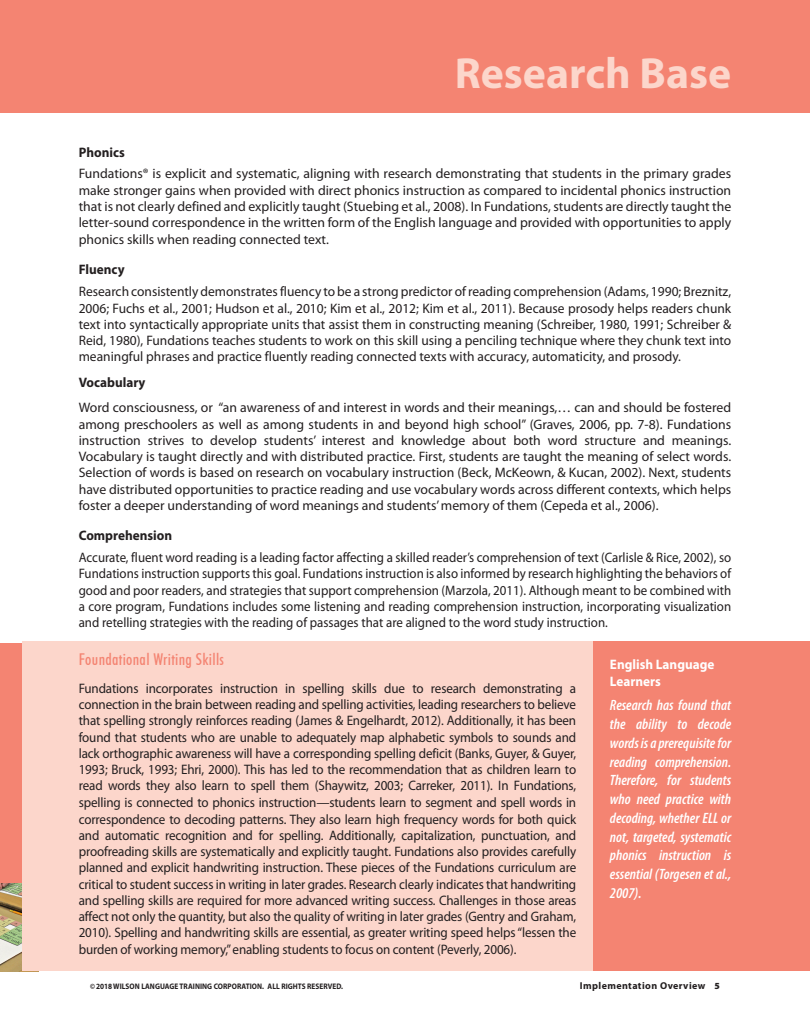
<style>
.page{position:relative;width:810px;height:1035px;background:#fff}
.page>*{position:absolute;margin:0;border:0;box-sizing:border-box;transform-origin:0 0}
.t1{font:700 43.75px "Myriad Pro";color:#fcd6cb}
.t2{font:500 condensed 16.25px "Futura BT";letter-spacing:.02em;color:#f48472}
.t3{font:italic 600 condensed 15px/18.8px "Myriad Pro";color:#fff;text-align:justify}
.t4{font:13.75px/16.2px "Myriad Pro";color:#231f20;text-align:justify}
.t5{font:13.75px/16.2px "Myriad Pro";color:#231f20;text-align:justify;scale:.95 1}
.t6{font:13.75px/16.2px "Myriad Pro";color:#231f20;text-align:justify;scale:.94 1}
.t7{font:700 13.75px "Myriad Pro";color:#231f20;scale:.96 1}
.t8{font:700 13.75px/16.9px "Myriad Pro";color:#fff;scale:.96 1}
.t9{font:700 10px "Myriad Pro";letter-spacing:.04em;color:#231f20}
.t10{font:700 8px "Myriad Pro";letter-spacing:.01em;color:#231f20;scale:.9 1}
.s1{font-style:italic}
.s2{font-weight:900;font-size:9.38px}
</style>
<div class="page">
<div style="left:22px;top:0;width:788px;height:112px;background:#f48472"></div>
<div style="left:0;top:0;width:22px;height:112px;background:#f48472"></div>
<img style="left:0;top:882px;width:22px;height:89px">
<div style="left:0;top:643px;width:22px;height:239px;background:#f48472"></div>
<div style="left:22px;top:642px;width:709px;height:329px;background:#fcd6cb"></div>
<div style="left:593px;top:642px;width:217px;height:329px;background:#f48472"></div>
<h1 class="t1" style="left:455px;top:48px;width:278px">Research Base</h1>
<p class="t7" style="left:79px;top:144px;width:49px">Phonics</p>
<p class="t4" style="left:79px;top:166px;width:654px">Fundations® is explicit and systematic, aligning with research demonstrating that students in the primary grades make stronger gains when provided with direct phonics instruction as compared to incidental phonics instruction that is not clearly defined and explicitly taught (Stuebing et al., 2008). In Fundations, students are directly taught the letter-sound correspondence in the written form of the English language and provided with opportunities to apply phonics skills when reading connected text.</p>
<p class="t7" style="left:79px;top:262px;width:49px">Fluency</p>
<p class="t4" style="left:79px;top:284px;width:654px">Research consistently demonstrates fluency to be a strong predictor of reading comprehension (Adams, 1990; Breznitz, 2006; Fuchs et al., 2001; Hudson et al., 2010; Kim et al., 2012; Kim et al., 2011). Because prosody helps readers chunk text into syntactically appropriate units that assist them in constructing meaning (Schreiber, 1980, 1991; Schreiber &amp; Reid, 1980), Fundations teaches students to work on this skill using a penciling technique where they chunk text into meaningful phrases and practice fluently reading connected texts with accuracy, automaticity, and prosody.</p>
<p class="t7" style="left:79px;top:375px;width:71px">Vocabulary</p>
<p class="t4" style="left:79px;top:400px;width:654px">Word consciousness, or “an awareness of and interest in words and their meanings,… can and should be fostered among preschoolers as well as among students in and beyond high school” (Graves, 2006, pp. 7-8). Fundations instruction strives to develop students’ interest and knowledge about both word structure and meanings.<br>Vocabulary is taught directly and with distributed practice. First, students are taught the meaning of select words.<br>Selection of words is based on research on vocabulary instruction (Beck, McKeown, &amp; Kucan, 2002). Next, students have distributed opportunities to practice reading and use vocabulary words across different contexts, which helps foster a deeper understanding of word meanings and students’ memory of them (Cepeda et al., 2006).</p>
<p class="t7" style="left:79px;top:528px;width:99px">Comprehension</p>
<p class="t6" style="left:79px;top:550px;width:696px">Accurate, fluent word reading is a leading factor affecting a skilled reader’s comprehension of text (Carlisle &amp; Rice, 2002), so Fundations instruction supports this goal. Fundations instruction is also informed by research highlighting the behaviors of good and poor readers, and strategies that support comprehension (Marzola, 2011). Although meant to be combined with a core program, Fundations includes some listening and reading comprehension instruction, incorporating visualization and retelling strategies with the reading of passages that are aligned to the word study instruction.</p>
<p class="t2" style="left:79px;top:650px;width:147px">Foundational Writing Skills</p>
<p class="t5" style="left:79px;top:681px;width:525px">Fundations incorporates instruction in spelling skills due to research demonstrating a connection in the brain between reading and spelling activities, leading researchers to believe that spelling strongly reinforces reading (James &amp; Engelhardt, 2012). Additionally, it has been found that students who are unable to adequately map alphabetic symbols to sounds and lack orthographic awareness will have a corresponding spelling deficit (Banks, Guyer, &amp; Guyer, 1993; Bruck, 1993; Ehri, 2000). This has led to the recommendation that as children learn to read words they also learn to spell them (Shaywitz, 2003; Carreker, 2011). In Fundations, spelling is connected to phonics instruction<span class="s1">—</span>students learn to segment and spell words in correspondence to decoding patterns. They also learn high frequency words for both quick and automatic recognition and for spelling. Additionally, capitalization, punctuation, and proofreading skills are systematically and explicitly taught. Fundations also provides carefully planned and explicit handwriting instruction. These pieces of the Fundations curriculum are critical to student success in writing in later grades. Research clearly indicates that handwriting and spelling skills are required for more advanced writing success. Challenges in those areas affect not only the quantity, but also the quality of writing in later grades (Gentry and Graham, 2010). Spelling and handwriting skills are essential, as greater writing speed helps “lessen the burden of working memory,” enabling students to focus on content (Peverly, 2006).</p>
<p class="t8" style="left:610px;top:656px;width:110px">English Language<br>Learners</p>
<p class="t3" style="left:610px;top:696px;width:123px">Research has found that the ability to decode words is a prerequisite for reading comprehension.<br>Therefore, for students who need practice with decoding, whether ELL or not, targeted, systematic phonics instruction is essential (Torgesen et al., 2007).</p>
<p class="t10" style="left:90px;top:981px;width:283px">© 2018 WILSON LANGUAGE TRAINING CORPORATION. ALL RIGHTS RESERVED.</p>
<p class="t9" style="left:580px;top:980px;width:142px">Implementation Overview <span class="s2">5</span></p>
</div>
